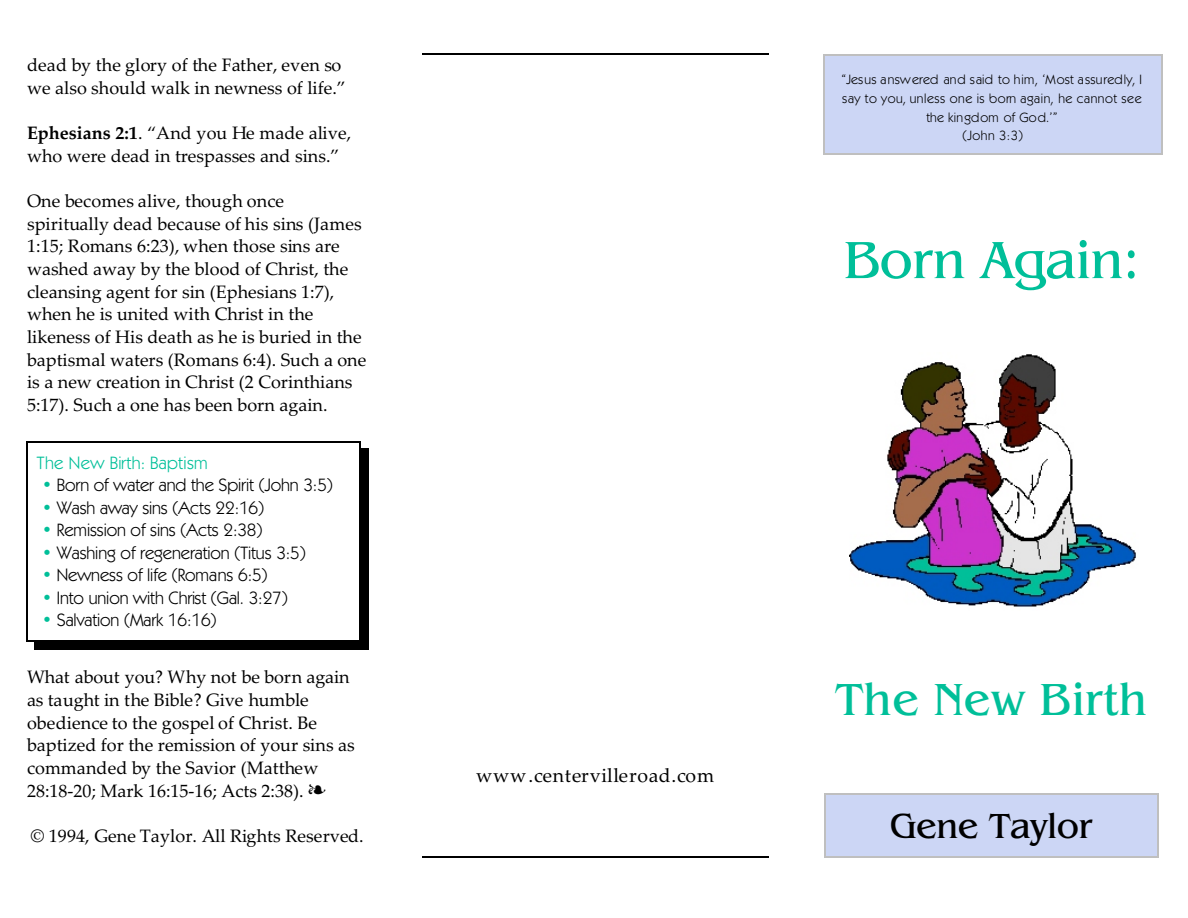
<style>
.page{position:relative;width:1188px;height:918px;background:#fff}
.page>*{position:absolute;margin:0;border:0;box-sizing:border-box;transform-origin:0 0}
.t1{font:54px "Benguiat Bk BT";color:#00bf99}
.t2{font:46.5px "Benguiat Bk BT";letter-spacing:.01em;color:#00bf99}
.t3{font:36px "Benguiat Bk BT";color:#000}
.t4{font:19.5px "Palatino Linotype";letter-spacing:.04em;color:#000}
.t5{font:18px/22.6px "Palatino Linotype";color:#000}
.t6{font:18px "Kabel Bk BT";letter-spacing:-.005em;color:#000}
.t7{font:18px "Kabel Bk BT";letter-spacing:.02em;color:#00bf99}
.t8{font:13.5px/18.6px "Kabel Bk BT";letter-spacing:.04em;color:#000;text-align:center}
.s1{font-weight:700}
.s2{color:#00bf99}
</style>
<div class="page">
<div style="left:824px;top:54px;width:338px;height:100px;background:#ccd6f5"></div>
<hr style="left:824px;top:54px;width:1px;height:100px;background:#bfbfbf">
<hr style="left:1161px;top:54px;width:1px;height:100px;background:#bfbfbf">
<hr style="left:824px;top:54px;width:338px;height:1px;background:#bfbfbf">
<hr style="left:824px;top:153px;width:338px;height:1px;background:#bfbfbf">
<img style="left:849px;top:354px;width:287px;height:253px">
<hr style="left:27px;top:441px;width:1px;height:200px;background:#000">
<hr style="left:360px;top:441px;width:1px;height:200px;background:#000">
<hr style="left:27px;top:441px;width:334px;height:1px;background:#000">
<hr style="left:27px;top:640px;width:334px;height:1px;background:#000">
<div style="left:361px;top:449px;width:8px;height:200px;background:#000"></div>
<div style="left:34px;top:642px;width:334px;height:7px;background:#000"></div>
<div style="left:825px;top:793px;width:334px;height:65px;background:#ccd6f5"></div>
<hr style="left:825px;top:793px;width:1px;height:65px;background:#bfbfbf">
<hr style="left:1158px;top:793px;width:1px;height:65px;background:#bfbfbf">
<hr style="left:825px;top:793px;width:334px;height:2px;background:#bfbfbf">
<hr style="left:825px;top:857px;width:334px;height:1px;background:#bfbfbf">
<hr style="left:423px;top:54px;width:346px;height:1px;background:#000">
<hr style="left:423px;top:857px;width:346px;height:1px;background:#000">
<p class="t5" style="left:27px;top:55px;width:320px">dead by the glory of the Father, even so we also should walk in newness of life.”</p>
<p class="t5" style="left:27px;top:123px;width:326px"><span class="s1">Ephesians 2:1</span>. “And you He made alive, who were dead in trespasses and sins.”</p>
<p class="t5" style="left:27px;top:192px;width:341px">One becomes alive, though once spiritually dead because of his sins (James 1:15; Romans 6:23), when those sins are washed away by the blood of Christ, the cleansing agent for sin (Ephesians 1:7), when he is united with Christ in the likeness of His death as he is buried in the baptismal waters (Romans 6:4). Such a one is a new creation in Christ (2 Corinthians 5:17). Such a one has been born again.</p>
<p class="t7" style="left:37px;top:455px;width:172px">The New Birth: Baptism</p>
<p class="t6" style="left:42px;top:478px;width:293px"><span class="s2">•</span> Born of water and the Spirit (John 3:5)</p>
<p class="t6" style="left:42px;top:500px;width:224px"><span class="s2">•</span> Wash away sins (Acts 22:16)</p>
<p class="t6" style="left:42px;top:523px;width:222px"><span class="s2">•</span> Remission of sins (Acts 2:38)</p>
<p class="t6" style="left:42px;top:545px;width:266px"><span class="s2">•</span> Washing of regeneration (Titus 3:5)</p>
<p class="t6" style="left:42px;top:568px;width:227px"><span class="s2">•</span> Newness of life (Romans 6:5)</p>
<p class="t6" style="left:42px;top:590px;width:248px"><span class="s2">•</span> Into union with Christ (Gal. 3:27)</p>
<p class="t6" style="left:42px;top:613px;width:176px"><span class="s2">•</span> Salvation (Mark 16:16)</p>
<p class="t5" style="left:27px;top:668px;width:329px">What about you? Why not be born again as taught in the Bible? Give humble obedience to the gospel of Christ. Be baptized for the remission of your sins as commanded by the Savior (Matthew 28:18-20; Mark 16:15-16; Acts 2:38).</p>
<p class="t5" style="left:31px;top:827px;width:334px">© 1994, Gene Taylor. All Rights Reserved.</p>
<p class="t4" style="left:476px;top:768px;width:239px">www.centervilleroad.com</p>
<p class="t8" style="left:841px;top:71px;width:302px">“Jesus answered and said to him, ‘Most assuredly, I say to you, unless one is born again, he cannot see the kingdom of God.’”<br>(John 3:3)</p>
<h1 class="t1" style="left:844px;top:237px;width:298px">Born Again:</h1>
<h2 class="t2" style="left:835px;top:679px;width:313px">The New Birth</h2>
<h3 class="t3" style="left:890px;top:811px;width:204px">Gene Taylor</h3>
</div>
